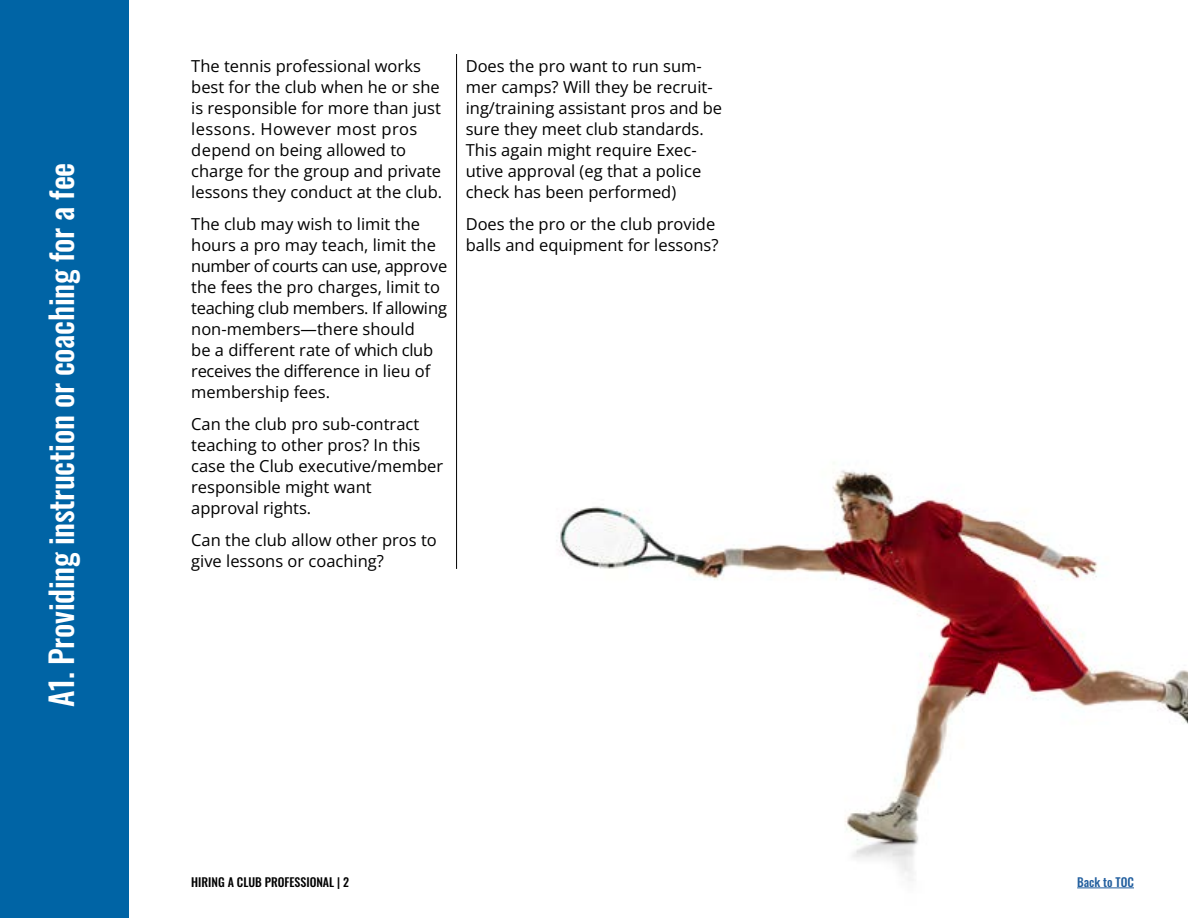
<style>
.page{position:relative;width:1188px;height:918px;background:#fff}
.page>*{position:absolute;margin:0;border:0;box-sizing:border-box;transform-origin:0 0}
.t1{font:500 31.5px "Oswald";letter-spacing:-.01em;color:#fff}
.t2{font:16.5px/21px "Open Sans";color:#000}
.t3{font:500 12px "Oswald";color:#000}
.t4{font:500 12px "Oswald";color:#215e9e}
</style>
<div class="page">
<img style="left:556px;top:470px;width:632px;height:418px">
<hr style="left:1077px;top:888px;width:57px;height:1px;background:#215e9e">
<div style="left:0;top:0;width:129px;height:918px;background:#0064a5"></div>
<hr style="left:456px;top:54px;width:1px;height:515px;background:#000">
<h1 class="t1" style="left:45px;top:707px;width:546px;rotate:-90deg">A1. Providing instruction or coaching for a fee</h1>
<p class="t2" style="left:191px;top:55px;width:252px">The tennis professional works best for the club when he or she is responsible for more than just lessons. However most pros depend on being allowed to charge for the group and private lessons they conduct at the club.</p>
<p class="t2" style="left:191px;top:213px;width:258px">The club may wish to limit the hours a pro may teach, limit the number of courts can use, approve the fees the pro charges, limit to teaching club members. If allowing non-members—there should<br>be a different rate of which club receives the difference in lieu of membership fees.</p>
<p class="t2" style="left:191px;top:413px;width:253px">Can the club pro sub-contract teaching to other pros? In this case the Club executive/member responsible might want approval rights.</p>
<p class="t2" style="left:191px;top:530px;width:247px">Can the club allow other pros to give lessons or coaching?</p>
<p class="t2" style="left:466px;top:55px;width:258px">Does the pro want to run sum&shy;mer camps? Will they be recruit&shy;ing/training assistant pros and be sure they meet club standards.<br>This again might require Exec&shy;utive approval (eg that a police check has been performed)</p>
<p class="t2" style="left:466px;top:213px;width:254px">Does the pro or the club provide balls and equipment for lessons?</p>
<p class="t3" style="left:191px;top:876px;width:159px">HIRING A CLUB PROFESSIONAL | 2</p>
<p class="t4" style="left:1077px;top:876px;width:58px">Back to TOC</p>
</div>
